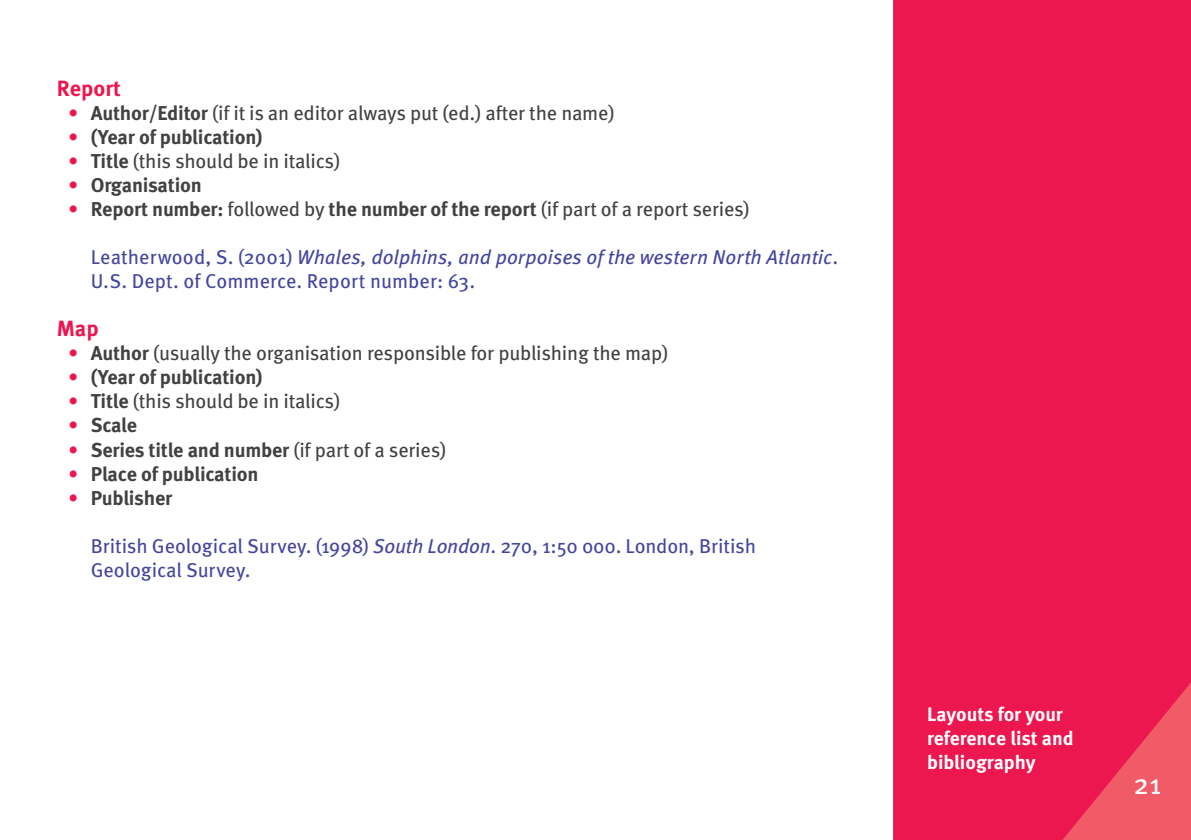
<style>
.page{position:relative;width:1191px;height:840px;background:#fff}
.page>*{position:absolute;margin:0;border:0;box-sizing:border-box;transform-origin:0 0}
.t1{font:28.4px "Meta OT";color:#fff}
.t2{font:700 22px "Meta OT";color:#ed174f}
.t3{font:20px/24px "Meta OT";letter-spacing:-.005em;color:#43469d}
.t4{font:700 20px "Meta OT";letter-spacing:-.01em;color:#414042}
.t5{font:20px "Meta OT";letter-spacing:-.01em;color:#414042}
.t6{font:700 19.4px/24px "Meta OT";letter-spacing:-.005em;color:#fff}
.s1{color:#ed174f}
.s2{font-weight:700}
.s3{font-weight:400;color:#ed174f}
.s4{font-weight:400}
.s5{font-style:italic}
</style>
<div class="page">
<div style="left:893px;top:0;width:298px;height:839px;background:#ed174f"></div>
<p class="t2" style="left:57px;top:74px;width:66px">Report</p>
<p class="t5" style="left:68px;top:101px;width:548px"><span class="s1">•</span> <span class="s2">Author/Editor</span> (if it is an editor always put (ed.) after the name)</p>
<p class="t4" style="left:68px;top:124px;width:196px"><span class="s3">•</span> (Year of publication)</p>
<p class="t5" style="left:68px;top:149px;width:274px"><span class="s1">•</span> <span class="s2">Title</span> (this should be in italics)</p>
<p class="t4" style="left:68px;top:172px;width:135px"><span class="s3">•</span> Organisation</p>
<p class="t4" style="left:68px;top:196px;width:683px"><span class="s3">•</span> Report number: <span class="s4">followed by</span> the number of the report <span class="s4">(if part of a report series)</span></p>
<p class="t3" style="left:91px;top:245px;width:749px">Leatherwood, S. (2001) <span class="s5">Whales, dolphins, and porpoises of the western North Atlantic</span>.<br>U.S. Dept. of Commerce. Report number: 63.</p>
<p class="t2" style="left:57px;top:314px;width:44px">Map</p>
<p class="t5" style="left:68px;top:341px;width:601px"><span class="s1">•</span> <span class="s2">Author</span> (usually the organisation responsible for publishing the map)</p>
<p class="t4" style="left:68px;top:364px;width:196px"><span class="s3">•</span> (Year of publication)</p>
<p class="t5" style="left:68px;top:389px;width:274px"><span class="s1">•</span> <span class="s2">Title</span> (this should be in italics)</p>
<p class="t4" style="left:68px;top:412px;width:71px"><span class="s3">•</span> Scale</p>
<p class="t4" style="left:68px;top:436px;width:380px"><span class="s3">•</span> Series title and number <span class="s4">(if part of a series)</span></p>
<p class="t4" style="left:68px;top:460px;width:192px"><span class="s3">•</span> Place of publication</p>
<p class="t4" style="left:68px;top:484px;width:106px"><span class="s3">•</span> Publisher</p>
<p class="t3" style="left:91px;top:533px;width:667px">British Geological Survey. (1998) <span class="s5">South London</span>. 270, 1:50 000. London, British<br>Geological Survey.</p>
<p class="t6" style="left:927px;top:701px;width:148px">Layouts for your reference list and bibliography</p>
<h1 class="t1" style="left:1133px;top:766px;width:29px">21</h1>
</div>
